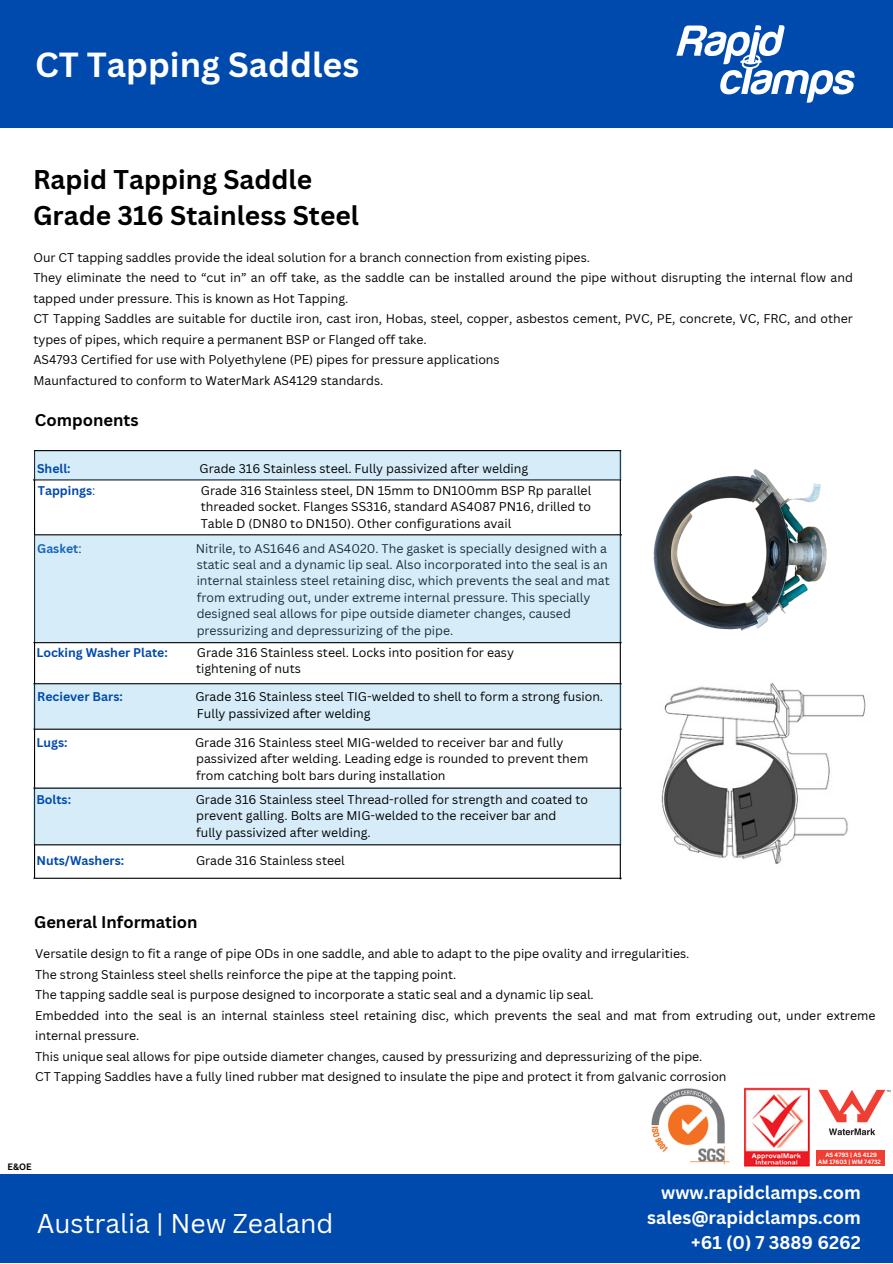
<style>
.page{position:relative;width:893px;height:1264px;background:#fff}
.page>*{position:absolute;margin:0;border:0;box-sizing:border-box;transform-origin:0 0}
.t1{font:700 33.9px "Canva Sans";color:#fff}
.t2{font:700 26.4px/36px "Canva Sans";color:#000}
.t3{font:26.4px "Canva Sans";color:#fff}
.t4{font:700 18px/24.8px "Canva Sans";color:#fff;text-align:right}
.t5{font:700 16.5px "Canva Sans";color:#000}
.t6{font:12.3px/16.4px "Canva Sans";color:#000}
.t7{font:700 12.3px "Canva Sans";color:#004aad}
.t8{font:700 9px "Canva Sans";color:#000}
.t9{font:700 6px "Canva Sans";color:#fff}
.s1{font-weight:400}
.s2{font-weight:400;color:#000}
</style>
<div class="page">
<img style="left:651px;top:1087px;width:158px;height:79px">
<div style="left:815px;top:1150px;width:69px;height:16px;background:#ef3e33"></div>
<img style="left:818px;top:1089px;width:73px;height:47px">
<hr style="left:619px;top:451px;width:2px;height:428px;background:#000">
<hr style="left:34px;top:450px;width:1px;height:428px;background:#000">
<div style="left:33px;top:787px;width:588px;height:58px;background:#d6edf9"></div>
<div style="left:34px;top:535px;width:587px;height:107px;background:#d6edf9"></div>
<hr style="left:33px;top:479px;width:588px;height:1px;background:#000">
<div style="left:34px;top:450px;width:587px;height:30px;background:#d6edf9"></div>
<div style="left:33px;top:683px;width:588px;height:45px;background:#d6edf9"></div>
<hr style="left:34px;top:450px;width:587px;height:1px;background:#000">
<hr style="left:35px;top:534px;width:587px;height:1px;background:#000">
<hr style="left:33px;top:642px;width:588px;height:1px;background:#000">
<hr style="left:33px;top:683px;width:588px;height:1px;background:#000">
<hr style="left:33px;top:728px;width:588px;height:1px;background:#000">
<hr style="left:33px;top:787px;width:588px;height:1px;background:#000">
<hr style="left:34px;top:844px;width:587px;height:1px;background:#000">
<hr style="left:33px;top:877px;width:588px;height:1px;background:#000">
<div style="left:0;top:0;width:892px;height:128px;background:#004aad"></div>
<svg style="left:676px;top:25px;width:178px;height:78px"></svg>
<div style="left:0;top:1173px;width:892px;height:89px;background:#004aad"></div>
<img style="left:653px;top:469px;width:174px;height:162px">
<img style="left:661px;top:683px;width:205px;height:181px">
<h1 class="t1" style="left:35px;top:40px;width:325px">CT Tapping Saddles</h1>
<h2 class="t2" style="left:33px;top:160px;width:327px">Rapid Tapping Saddle<br>Grade 316 Stainless Steel</h2>
<p class="t6" style="left:33px;top:246px;width:821px;line-height:20.5px">Our CT tapping saddles provide the ideal solution for a branch connection from existing pipes.<br>They eliminate the need to “cut in” an off take, as the saddle can be installed around the pipe without disrupting the internal flow and tapped under pressure. This is known as Hot Tapping.<br>CT Tapping Saddles are suitable for ductile iron, cast iron, Hobas, steel, copper, asbestos cement, PVC, PE, concrete, VC, FRC, and other types of pipes, which require a permanent BSP or Flanged off take.<br>AS4793 Certified for use with Polyethylene (PE) pipes for pressure applications<br>Maunfactured to conform to WaterMark AS4129 standards.</p>
<h3 class="t5" style="left:35px;top:408px;width:105px">Components</h3>
<p class="t7" style="left:37px;top:459px;width:35px">Shell:</p>
<p class="t6" style="left:200px;top:459px;width:330px">Grade 316 Stainless steel. Fully passivized after welding</p>
<p class="t7" style="left:38px;top:482px;width:59px">Tappings<span class="s1">:</span></p>
<p class="t6" style="left:201px;top:482px;width:392px;text-align:justify">Grade 316 Stainless steel, DN 15mm to DN100mm BSP Rp parallel threaded socket. Flanges SS316, standard AS4087 PN16, drilled to Table D (DN80 to DN150). Other configurations avail</p>
<p class="t7" style="left:37px;top:539px;width:46px">Gasket<span class="s2">:</span></p>
<p class="t6" style="left:196px;top:540px;width:415px">Nitrile, to AS1646 and AS4020. The gasket is specially designed with a static seal and a dynamic lip seal. Also incorporated into the seal is an internal stainless steel retaining disc, which prevents the seal and mat from extruding out, under extreme internal pressure. This specially designed seal allows for pipe outside diameter changes, caused pressurizing and depressurizing of the pipe.</p>
<p class="t7" style="left:36px;top:644px;width:133px">Locking Washer Plate:</p>
<p class="t6" style="left:196px;top:644px;width:319px">Grade 316 Stainless steel. Locks into position for easy tightening of nuts</p>
<p class="t7" style="left:37px;top:688px;width:87px">Reciever Bars:</p>
<p class="t6" style="left:195px;top:688px;width:409px">Grade 316 Stainless steel TIG-welded to shell to form a strong fusion.<br>Fully passivized after welding</p>
<p class="t7" style="left:36px;top:733px;width:33px">Lugs:</p>
<p class="t6" style="left:195px;top:734px;width:394px">Grade 316 Stainless steel MIG-welded to receiver bar and fully passivized after welding. Leading edge is rounded to prevent them from catching bolt bars during installation</p>
<p class="t7" style="left:36px;top:790px;width:36px">Bolts:</p>
<p class="t6" style="left:196px;top:791px;width:393px">Grade 316 Stainless steel Thread-rolled for strength and coated to prevent galling. Bolts are MIG-welded to the receiver bar and<br>fully passivized after welding.</p>
<p class="t7" style="left:36px;top:852px;width:89px">Nuts/Washers:</p>
<p class="t6" style="left:196px;top:852px;width:150px">Grade 316 Stainless steel</p>
<h3 class="t5" style="left:34px;top:910px;width:165px">General Information</h3>
<p class="t6" style="left:35px;top:943px;width:841px;line-height:20.5px">Versatile design to fit a range of pipe ODs in one saddle, and able to adapt to the pipe ovality and irregularities.<br>The strong Stainless steel shells reinforce the pipe at the tapping point.<br>The tapping saddle seal is purpose designed to incorporate a static seal and a dynamic lip seal.<br>Embedded into the seal is an internal stainless steel retaining disc, which prevents the seal and mat from extruding out, under extreme internal pressure.<br>This unique seal allows for pipe outside diameter changes, caused by pressurizing and depressurizing of the pipe.<br>CT Tapping Saddles have a fully lined rubber mat designed to insulate the pipe and protect it from galvanic corrosion</p>
<p class="t8" style="left:8px;top:1160px;width:26px">E&amp;OE</p>
<h2 class="t3" style="left:37px;top:1204px;width:298px">Australia | New Zealand</h2>
<p class="t9" style="left:825px;top:1150px;width:53px">AS 4793 | AS 4129</p>
<p class="t9" style="left:818px;top:1157px;width:64px">AM 17603 | WM 74732</p>
<h3 class="t4" style="left:647px;top:1179px;width:215px">www.rapidclamps.com sales@rapidclamps.com +61 (0) 7 3889 6262</h3>
</div>
